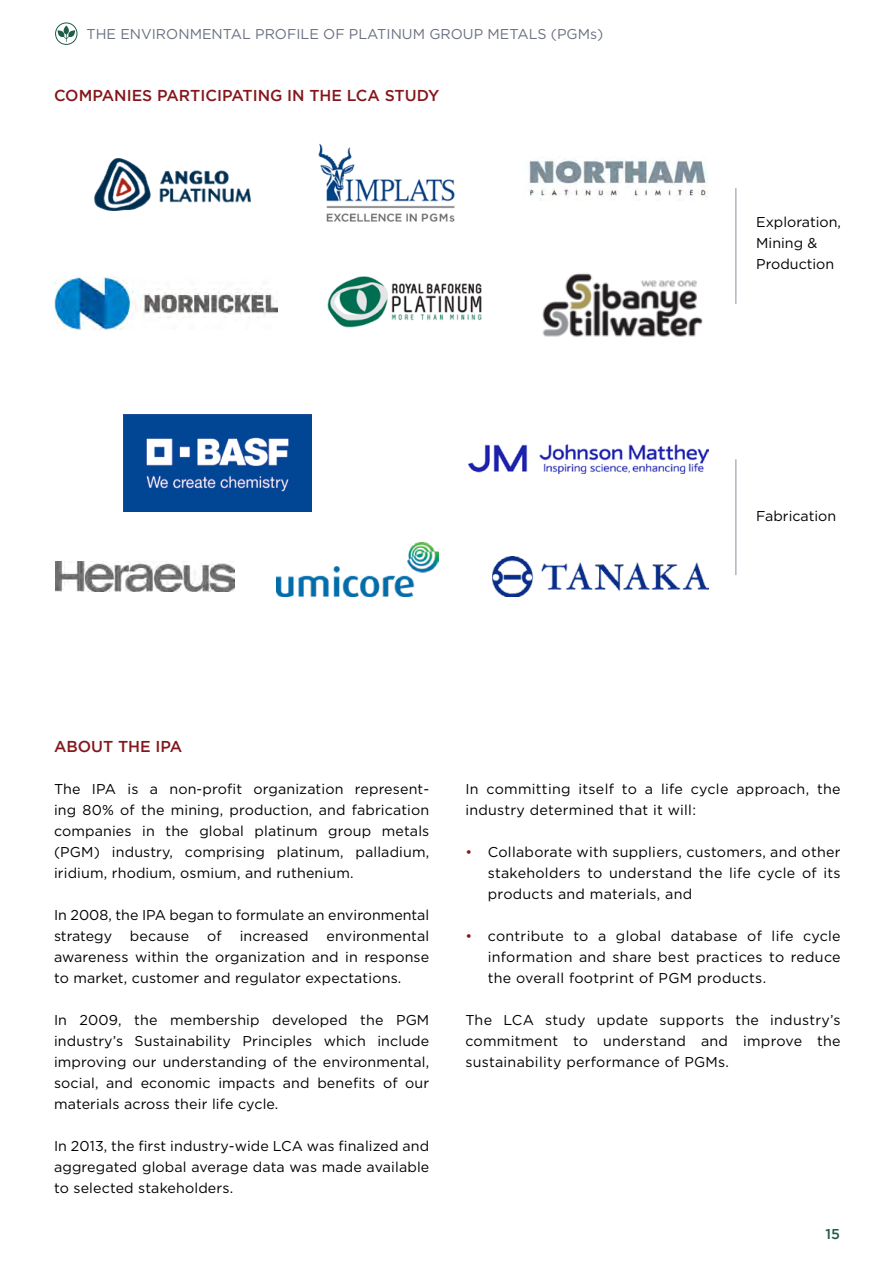
<style>
.page{position:relative;width:893px;height:1263px;background:#fff}
.page>*{position:absolute;margin:0;border:0;box-sizing:border-box;transform-origin:0 0}
.t1{font:500 15.75px "Gotham";color:#85171c}
.t2{font:14.25px/21px "Gotham";letter-spacing:.01em;color:#000;text-align:justify}
.t3{font:14.25px "Gotham";color:#6b7082}
.t4{font:500 14.25px "Gotham";color:#1f5c4a}
.s1{color:#85171c}
</style>
<div class="page">
<div style="left:55px;top:23px;width:22px;height:22px;border:1px solid #1f5c4a;border-radius:50%"></div>
<svg style="left:58px;top:25px;width:17px;height:17px"></svg>
<img style="left:318px;top:143px;width:137px;height:79px">
<img style="left:328px;top:276px;width:154px;height:52px">
<img style="left:54px;top:278px;width:224px;height:52px">
<img style="left:529px;top:159px;width:179px;height:42px">
<img style="left:542px;top:273px;width:161px;height:64px">
<img style="left:277px;top:543px;width:162px;height:54px">
<img style="left:493px;top:557px;width:215px;height:40px">
<img style="left:468px;top:445px;width:240px;height:29px">
<hr style="left:735px;top:188px;width:2px;height:116px;background:#b5b3bd">
<hr style="left:735px;top:459px;width:2px;height:116px;background:#b5b3bd">
<img style="left:94px;top:158px;width:157px;height:53px">
<img style="left:56px;top:562px;width:178px;height:30px">
<img style="left:123px;top:414px;width:189px;height:97px">
<p class="t3" style="left:86px;top:26px;width:518px">THE ENVIRONMENTAL PROFILE OF PLATINUM GROUP METALS (PGMs)</p>
<p class="t1" style="left:54px;top:86px;width:387px">COMPANIES PARTICIPATING IN THE LCA STUDY</p>
<p class="t2" style="left:756px;top:211px;width:86px;text-align:left">Exploration,<br>Mining &amp;<br>Production</p>
<p class="t2" style="left:756px;top:505px;width:82px">Fabrication</p>
<p class="t1" style="left:54px;top:737px;width:130px">ABOUT THE IPA</p>
<p class="t2" style="left:54px;top:778px;width:377px">The IPA is a non-profit organization represent&shy;ing 80% of the mining, production, and fabrication companies in the global platinum group metals (PGM) industry, comprising platinum, palladium, iridium, rhodium, osmium, and ruthenium.</p>
<p class="t2" style="left:54px;top:904px;width:377px">In 2008, the IPA began to formulate an environmental strategy because</p>
<p class="t2" style="left:207px;top:925px;width:16px">of</p>
<p class="t2" style="left:240px;top:925px;width:70px">increased</p>
<p class="t2" style="left:54px;top:925px;width:377px;text-indent:273px">environmental awareness within the organization and in response to market, customer and regulator expectations.</p>
<p class="t2" style="left:54px;top:1009px;width:377px">In 2009, the membership developed the PGM industry’s Sustainability Principles which include improving our understanding of the environmental, social, and economic impacts and benefits of our materials across their life cycle.</p>
<p class="t2" style="left:54px;top:1135px;width:377px">In 2013, the first industry-wide LCA was finalized and aggregated global average data was made available to selected stakeholders.</p>
<p class="t2" style="left:465px;top:778px;width:377px">In committing itself to a life cycle approach, the industry determined that it will:</p>
<p class="t2" style="left:488px;top:841px;width:354px;text-indent:-23px"><span class="s1">•</span> Collaborate with suppliers, customers, and other stakeholders to understand the life cycle of its products and materials, and</p>
<p class="t2" style="left:488px;top:925px;width:354px;text-indent:-23px"><span class="s1">•</span> contribute to a global database of life cycle information and share best practices to reduce the overall footprint of PGM products.</p>
<p class="t2" style="left:465px;top:1009px;width:377px">The LCA study update supports the industry’s commitment to understand and improve the sustainability performance of PGMs.</p>
<p class="t4" style="left:825px;top:1226px;width:16px">15</p>
</div>
